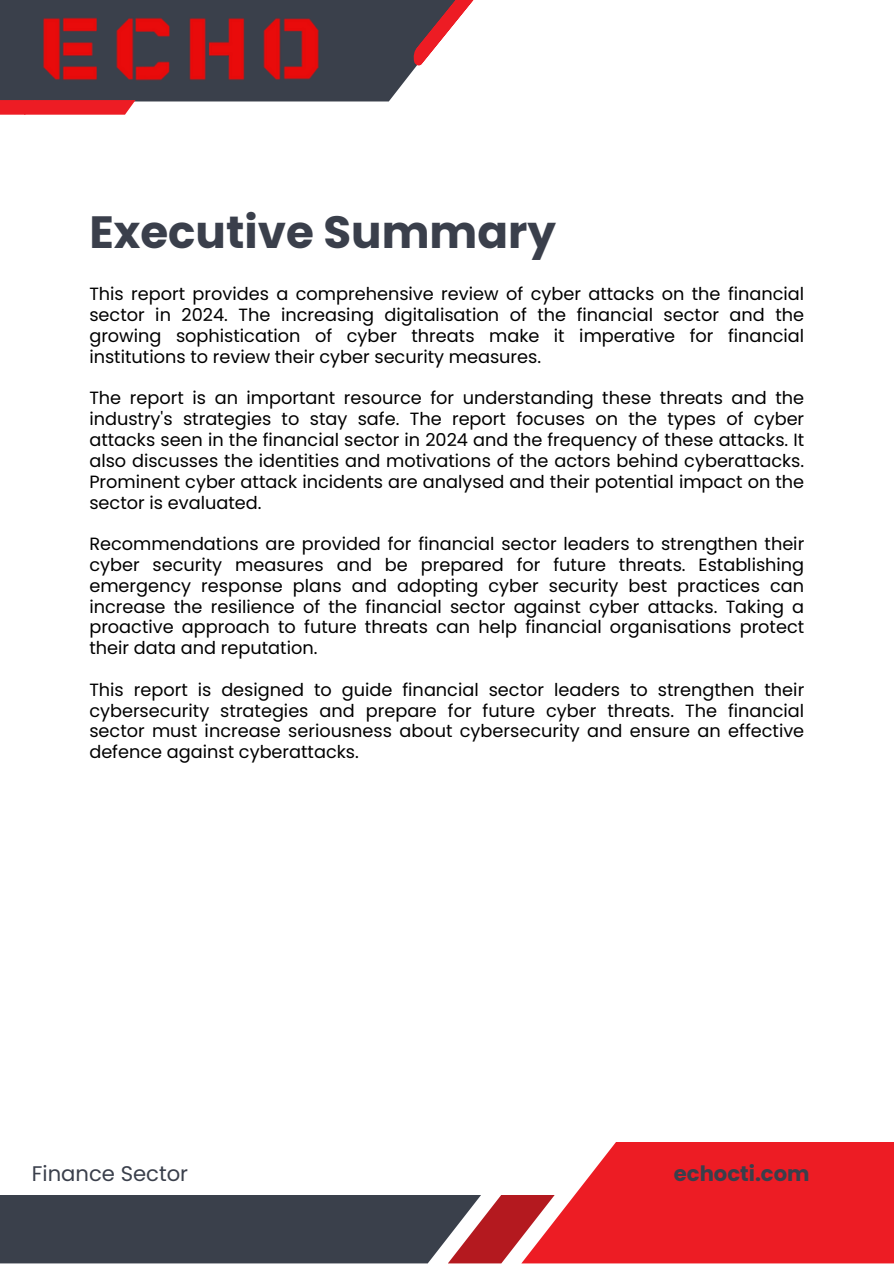
<style>
.page{position:relative;width:894px;height:1264px;background:#fff}
.page>*{position:absolute;margin:0;border:0;box-sizing:border-box;transform-origin:0 0}
.t1{font:700 45.15px "Poppins";color:#3a3f4b}
.t2{font:21.15px "Poppins";color:#3a3f4b}
.t3{font:700 21.15px "Poppins";color:#3a3f4b}
.t4{font:17.7px/20.9px "Poppins";color:#000;text-align:justify}
</style>
<div class="page">
<div style="left:554px;top:1142px;width:339px;height:121px;background:#ed1c24"></div>
<svg style="left:0;top:1195px;width:554px;height:68px;background:#554851"></svg>
<div style="left:0;top:0;width:417px;height:101px;background:#3a404b"></div>
<img style="left:40px;top:15px;width:282px;height:68px">
<svg style="left:412px;top:0;width:62px;height:66px"></svg>
<div style="left:0;top:100px;width:36px;height:15px;background:#ed1c24"></div>
<svg style="left:24px;top:100px;width:111px;height:15px;background:#ed2a31"></svg>
<h1 class="t1" style="left:89px;top:200px;width:468px">Executive Summary</h1>
<p class="t4" style="left:89px;top:284px;width:716px">This report provides a comprehensive review of cyber attacks on the financial sector in 2024. The increasing digitalisation of the financial sector and the growing sophistication of cyber threats make it imperative for financial institutions to review their cyber security measures.</p>
<p class="t4" style="left:89px;top:388px;width:716px">The report is an important resource for understanding these threats and the industry's strategies to stay safe. The report focuses on the types of cyber attacks seen in the financial sector in 2024 and the frequency of these attacks. It also discusses the identities and motivations of the actors behind cyberattacks.<br>Prominent cyber attack incidents are analysed and their potential impact on the sector is evaluated.</p>
<p class="t4" style="left:89px;top:533px;width:716px">Recommendations are provided for financial sector leaders to strengthen their cyber security measures and be prepared for future threats. Establishing emergency response plans and adopting cyber security best practices can increase the resilience of the financial sector against cyber attacks. Taking a proactive approach to future threats can help financial organisations protect their data and reputation.</p>
<p class="t4" style="left:89px;top:679px;width:716px">This report is designed to guide financial sector leaders to strengthen their cybersecurity strategies and prepare for future cyber threats. The financial sector must increase seriousness about cybersecurity and ensure an effective defence against cyberattacks.</p>
<h3 class="t2" style="left:32px;top:1158px;width:158px">Finance Sector</h3>
<h2 class="t3" style="left:673px;top:1158px;width:137px">echocti.com</h2>
</div>
